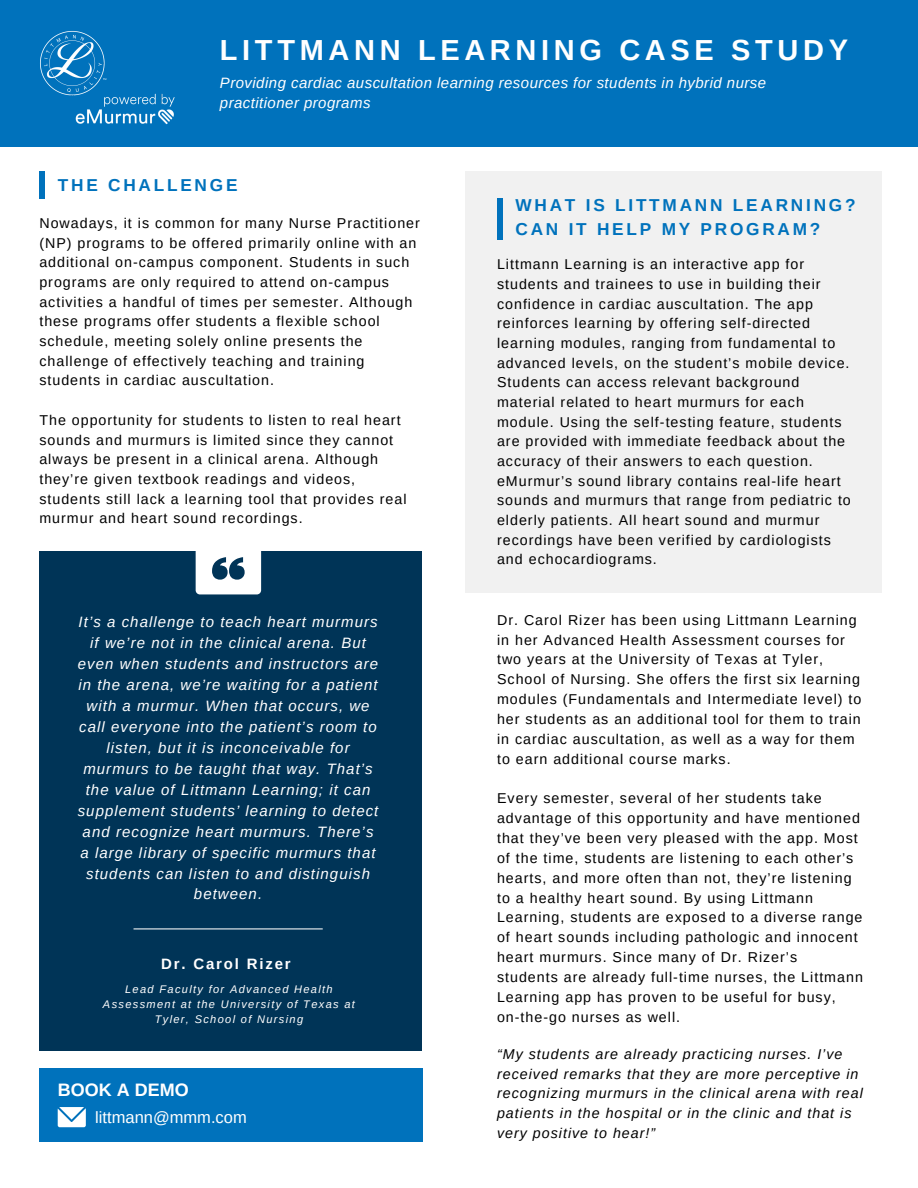
<style>
.page{position:relative;width:918px;height:1188px;background:#fff}
.page>*{position:absolute;margin:0;border:0;box-sizing:border-box;transform-origin:0 0}
.t1{font:700 28.95px "Arimo";letter-spacing:.16em;color:#fff}
.t2{font:700 18px "Arimo";color:#fff}
.t3{font:700 17.25px/24px "Arimo";letter-spacing:.16em;color:#0072bc}
.t4{font:16.5px "Arimo";color:#fff}
.t5{font:italic 15px/21px "Arimo";letter-spacing:.07em;color:#fff;text-align:center}
.t6{font:italic 15px/20.7px "Arimo";letter-spacing:.03em;color:#fff}
.t7{font:700 15px "Arimo";letter-spacing:.12em;color:#fff}
.t8{font:14.25px/19.6px "Arimo";letter-spacing:.07em;color:#000}
.t9{font:italic 14.25px/19.8px "Arimo";letter-spacing:.07em;color:#000}
.t10{font:italic 11.1px/15px "Arimo";letter-spacing:.12em;color:#fff;text-align:center}
</style>
<div class="page">
<div style="left:0;top:0;width:918px;height:147px;background:#0072bc"></div>
<div style="left:466px;top:172px;width:416px;height:421px;background:#f1f1f1"></div>
<div style="left:39px;top:552px;width:383px;height:499px;background:#003457"></div>
<div style="left:196px;top:542px;width:65px;height:52px;background:#fff;border-radius:4px"></div>
<svg style="left:212px;top:557px;width:33px;height:23px"></svg>
<div style="left:39px;top:1068px;width:384px;height:74px;background:#0072bc"></div>
<svg style="left:134px;top:928px;width:189px;height:1px"></svg>
<svg style="left:58px;top:1107px;width:28px;height:20px"></svg>
<div style="left:39px;top:172px;width:6px;height:27px;background:#0072bc"></div>
<div style="left:497px;top:198px;width:6px;height:42px;background:#0072bc"></div>
<img style="left:40px;top:30px;width:67px;height:66px">
<img style="left:76px;top:93px;width:99px;height:32px">
<p class="t1" style="left:220px;top:34px;width:630px">LITTMANN LEARNING CASE STUDY</p>
<p class="t6" style="left:220px;top:72px;width:548px">Providing cardiac auscultation learning resources for students in hybrid nurse practitioner programs</p>
<p class="t3" style="left:58px;top:173px;width:181px">THE CHALLENGE</p>
<p class="t8" style="left:39px;top:213px;width:382px">Nowadays, it is common for many Nurse Practitioner (NP) programs to be offered primarily online with an additional on-campus component. Students in such programs are only required to attend on-campus activities a handful of times per semester. Although these programs offer students a flexible school schedule, meeting solely online presents the challenge of effectively teaching and training students in cardiac auscultation.</p>
<p class="t8" style="left:39px;top:410px;width:369px">The opportunity for students to listen to real heart sounds and murmurs is limited since they cannot always be present in a clinical arena. Although they’re given textbook readings and videos, students still lack a learning tool that provides real murmur and heart sound recordings.</p>
<p class="t5" style="left:78px;top:611px;width:302px">It’s a challenge to teach heart murmurs if we’re not in the clinical arena. But even when students and instructors are in the arena, we’re waiting for a patient with a murmur. When that occurs, we call everyone into the patient’s room to listen, but it is inconceivable for murmurs to be taught that way. That’s the value of Littmann Learning; it can supplement students’ learning to detect and recognize heart murmurs. There’s a large library of specific murmurs that students can listen to and distinguish between.</p>
<p class="t7" style="left:161px;top:956px;width:131px">Dr. Carol Rizer</p>
<p class="t10" style="left:103px;top:981px;width:253px">Lead Faculty for Advanced Health<br>Assessment at the University of Texas at<br>Tyler, School of Nursing</p>
<p class="t2" style="left:58px;top:1080px;width:132px">BOOK A DEMO</p>
<p class="t4" style="left:95px;top:1108px;width:153px">littmann@mmm.com</p>
<p class="t3" style="left:516px;top:193px;width:342px">WHAT IS LITTMANN LEARNING?<br>CAN IT HELP MY PROGRAM?</p>
<p class="t8" style="left:497px;top:255px;width:355px">Littmann Learning is an interactive app for students and trainees to use in building their confidence in cardiac auscultation. The app reinforces learning by offering self-directed learning modules, ranging from fundamental to advanced levels, on the student’s mobile device.<br>Students can access relevant background material related to heart murmurs for each module. Using the self-testing feature, students are provided with immediate feedback about the accuracy of their answers to each question. eMurmur’s sound library contains real-life heart sounds and murmurs that range from pediatric to elderly patients. All heart sound and murmur recordings have been verified by cardiologists and echocardiograms.</p>
<p class="t8" style="left:497px;top:610px;width:366px">Dr. Carol Rizer has been using Littmann Learning in her Advanced Health Assessment courses for two years at the University of Texas at Tyler, School of Nursing. She offers the first six learning modules (Fundamentals and Intermediate level) to her students as an additional tool for them to train in cardiac auscultation, as well as a way for them to earn additional course marks.</p>
<p class="t8" style="left:497px;top:788px;width:367px">Every semester, several of her students take advantage of this opportunity and have mentioned that they’ve been very pleased with the app. Most of the time, students are listening to each other’s hearts, and more often than not, they’re listening to a healthy heart sound. By using Littmann Learning, students are exposed to a diverse range of heart sounds including pathologic and innocent heart murmurs. Since many of Dr. Rizer’s<br>students are already full-time nurses, the Littmann Learning app has proven to be useful for busy, on-the-go nurses as well.</p>
<p class="t9" style="left:497px;top:1044px;width:367px">“My students are already practicing nurses. I’ve received remarks that they are more perceptive in recognizing murmurs in the clinical arena with real patients in the hospital or in the clinic and that is very positive to hear!”</p>
</div>
